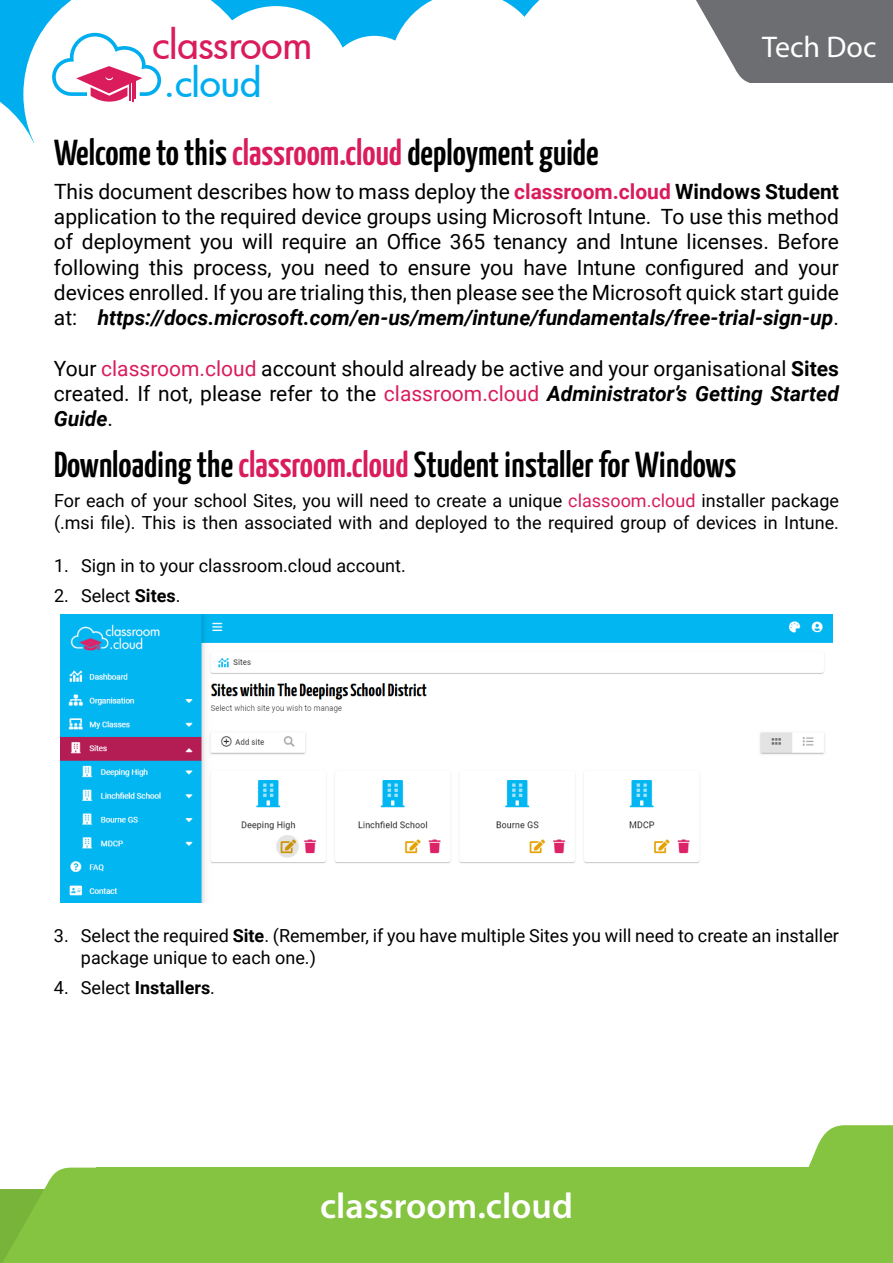
<style>
.page{position:relative;width:893px;height:1263px;background:#fff}
.page>*{position:absolute;margin:0;border:0;box-sizing:border-box;transform-origin:0 0}
.t1{font:38.85px "Futura Md";letter-spacing:-.005em;color:#da1c5c}
.t2{font:38.85px "Futura Md";letter-spacing:-.01em;color:#00aeef}
.t3{font:600 36px "Yanone Kaffeesatz";color:#000}
.t4{font:600 36px "Myriad Pro";color:#fff}
.t5{font:30px "Myriad Pro";color:#fff}
.t6{font:21px/25.2px "Roboto";color:#000;text-align:justify}
.t7{font:18px/21.6px "Roboto";color:#000}
.t8{font:700 18px "Roboto";color:#000}
.s1{color:#da1c5c}
.s2{font-weight:700;color:#da1c5c}
.s3{font-weight:700}
.s4{font-weight:700;font-style:italic}
.s5{font-weight:400}
</style>
<div class="page">
<div style="left:0;top:0;width:893px;height:234px;background:#00aeef"></div>
<div style="left:202px;top:6px;width:148px;height:147px;background:#fff;border-radius:50%"></div>
<div style="left:326px;top:36px;width:97px;height:96px;background:#fff;border-radius:50%"></div>
<svg style="left:390px;top:0;width:111px;height:83px"></svg>
<div style="left:501px;top:0;width:166px;height:83px;background:#fff"></div>
<svg style="left:24px;top:0;width:235px;height:83px;fill:#fff"></svg>
<svg style="left:667px;top:0;width:226px;height:83px;background:#8f9092"></svg>
<svg style="left:0;top:80px;width:44px;height:154px;background:#d6f2fc"></svg>
<svg style="left:0;top:1167px;width:96px;height:96px;background:#92c858"></svg>
<svg style="left:808px;top:1125px;width:85px;height:42px;background:#95cb5a"></svg>
<div style="left:96px;top:1167px;width:797px;height:96px;background:#85c441"></div>
<div style="left:34px;top:83px;width:859px;height:216px;background:#fff"></div>
<svg style="left:52px;top:33px;width:109px;height:69px"></svg>
<img style="left:60px;top:614px;width:773px;height:289px">
<h1 class="t1" style="left:153px;top:18px;width:161px">classroom</h1>
<h1 class="t2" style="left:164px;top:56px;width:100px">.cloud</h1>
<h3 class="t5" style="left:762px;top:29px;width:116px">Tech Doc</h3>
<h2 class="t3" style="left:54px;top:127px;width:546px">Welcome to this <span class="s1">classroom.cloud</span> deployment guide</h2>
<p class="t6" style="left:54px;top:178px;width:786px">This document describes how to mass deploy the <span class="s2">classroom.cloud</span> <span class="s3">Windows Student </span>application to the required device groups using Microsoft Intune. To use this method of deployment you will require an Office 365 tenancy and Intune licenses. Before following this process, you need to ensure you have Intune configured and your devices enrolled. If you are trialing this, then please see the Microsoft quick start guide at: <span class="s4">https://docs.microsoft.com/en-us/mem/intune/fundamentals/free-trial-sign-up</span>.</p>
<p class="t6" style="left:54px;top:355px;width:786px">Your <span class="s1">classroom.cloud</span> account should already be active and your organisational <span class="s3">Sites </span>created. If not, please refer to the <span class="s1">classroom.cloud</span> <span class="s4">Administrator’s Getting Started Guide</span>.</p>
<h2 class="t3" style="left:54px;top:439px;width:684px">Downloading the <span class="s1">classroom.cloud</span> Student installer for Windows</h2>
<p class="t7" style="left:54px;top:489px;width:786px">For each of your school Sites, you will need to create a unique <span class="s1">classoom.cloud</span> installer package (.msi file). This is then associated with and deployed to the required group of devices in Intune.</p>
<p class="t7" style="left:54px;top:554px;width:353px">1. Sign in to your classroom.cloud account.</p>
<p class="t7" style="left:54px;top:584px;width:128px">2. Select <span class="s3">Sites</span>.</p>
<p class="t7" style="left:81px;top:924px;width:759px;text-indent:-27px">3. Select the required <span class="s3">Site</span>. (Remember, if you have multiple Sites you will need to create an installer package unique to each one.)</p>
<p class="t8" style="left:54px;top:974px;width:163px"><span class="s5">4. Select</span> Installers<span class="s5">.</span></p>
<h2 class="t4" style="left:320px;top:1183px;width:254px">classroom.cloud</h2>
</div>
